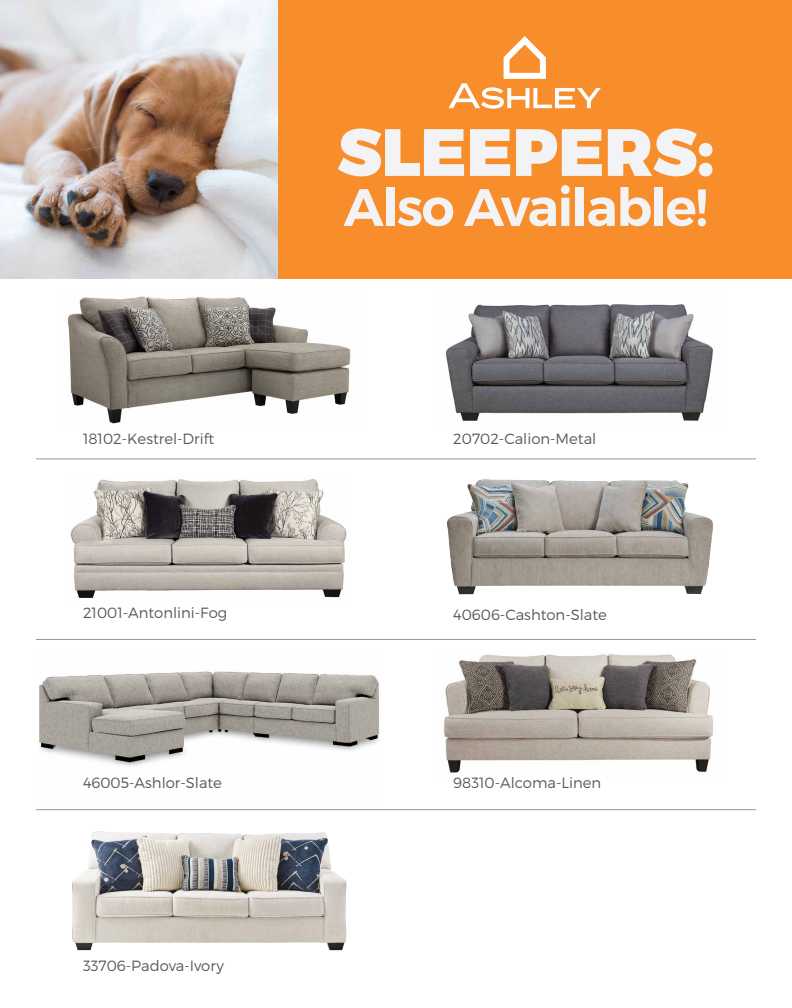
<style>
.page{position:relative;width:792px;height:1008px;background:#fff}
.page>*{position:absolute;margin:0;border:0;box-sizing:border-box;transform-origin:0 0}
.t1{font:900 66.7px "Montserrat";color:#f3f3f5}
.t2{font:600 52.5px "Montserrat";letter-spacing:-.03em;color:#f3f3f5}
.t3{font:300 14.8px "Montserrat";color:#58595b}
</style>
<div class="page">
<div style="left:277px;top:0;width:515px;height:278px;background:#f88d2b"></div>
<img style="left:0;top:0;width:277px;height:278px">
<svg style="left:449px;top:36px;width:152px;height:73px"></svg>
<hr style="left:36px;top:459px;width:720px;height:1px;background:#939598">
<img style="left:70px;top:479px;width:277px;height:119px">
<img style="left:447px;top:479px;width:266px;height:115px">
<hr style="left:36px;top:639px;width:720px;height:1px;background:#939598">
<img style="left:72px;top:831px;width:274px;height:119px">
<img style="left:39px;top:671px;width:341px;height:96px">
<img style="left:443px;top:654px;width:271px;height:119px">
<hr style="left:36px;top:809px;width:720px;height:1px;background:#939598">
<img style="left:67px;top:296px;width:284px;height:128px">
<img style="left:445px;top:304px;width:268px;height:117px">
<h1 class="t1" style="left:337px;top:110px;width:379px">SLEEPERS:</h1>
<h2 class="t2" style="left:344px;top:175px;width:366px">Also Available!</h2>
<p class="t3" style="left:83px;top:429px;width:133px">18102-Kestrel-Drift</p>
<p class="t3" style="left:453px;top:429px;width:145px">20702-Calion-Metal</p>
<p class="t3" style="left:83px;top:603px;width:146px">21001-Antonlini-Fog</p>
<p class="t3" style="left:453px;top:605px;width:155px">40606-Cashton-Slate</p>
<p class="t3" style="left:83px;top:774px;width:140px">46005-Ashlor-Slate</p>
<p class="t3" style="left:453px;top:774px;width:149px">98310-Alcoma-Linen</p>
<p class="t3" style="left:83px;top:956px;width:142px">33706-Padova-Ivory</p>
</div>
